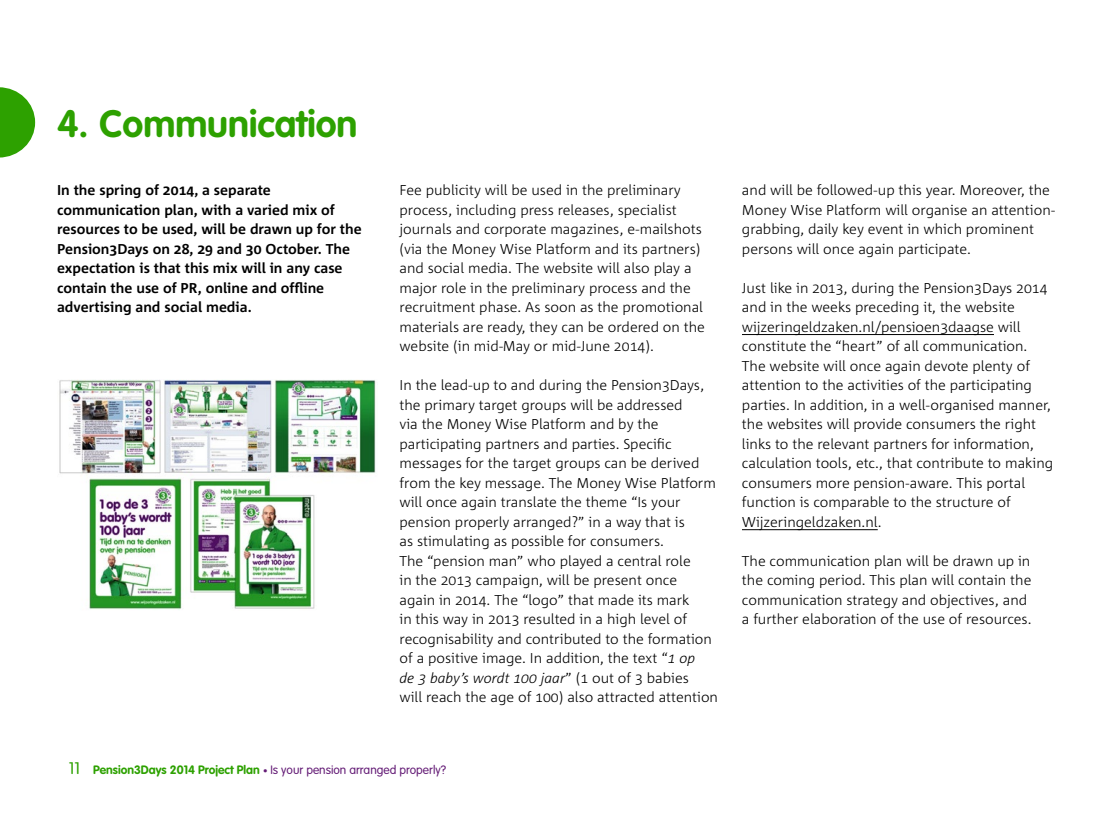
<style>
.page{position:relative;width:1119px;height:817px;background:#fff}
.page>*{position:absolute;margin:0;border:0;box-sizing:border-box;transform-origin:0 0}
.t1{font:700 37.5px "VAG Rounded Std";color:#2da100}
.t2{font:300 14.25px/19.5px "Corpid";color:#000}
.t3{font:700 14.25px/19.5px "Corpid";color:#000}
.t4{font:300 12px "VAG Rounded Std";color:#641c76}
.s1{font-style:italic}
.s2{font-size:16.5px;color:#2da100}
.s3{font-weight:700;color:#2da100}
.s4{font-size:9px}
</style>
<div class="page">
<hr style="left:742px;top:334px;width:251px;height:1px;background:#000">
<hr style="left:742px;top:529px;width:135px;height:1px;background:#000">
<img style="left:59px;top:379px;width:317px;height:231px">
<svg style="left:0;top:87px;width:35px;height:70px"></svg>
<h1 class="t1" style="left:57px;top:101px;width:302px">4. Communication</h1>
<p class="t3" style="left:57px;top:180px;width:306px">In the spring of 2014, a separate communication plan, with a varied mix of resources to be used, will be drawn up for the Pension3Days on 28, 29 and 30 October. The expectation is that this mix will in any case contain the use of PR, online and offline advertising and social media.</p>
<p class="t2" style="left:742px;top:180px;width:314px">and will be followed-up this year. Moreover, the Money Wise Platform will organise an attention&shy;grabbing, daily key event in which prominent persons will once again participate.</p>
<p class="t2" style="left:399px;top:180px;width:307px">Fee publicity will be used in the preliminary process, including press releases, specialist journals and corporate magazines, e-mailshots (via the Money Wise Platform and its partners) and social media. The website will also play a major role in the preliminary process and the recruitment phase. As soon as the promotional materials are ready, they can be ordered on the website (in mid-May or mid-June 2014).</p>
<p class="t2" style="left:399px;top:375px;width:320px">In the lead-up to and during the Pension3Days, the primary target groups will be addressed<br>via the Money Wise Platform and by the participating partners and parties. Specific messages for the target groups can be derived from the key message. The Money Wise Platform will once again translate the theme “Is your pension properly arranged?” in a way that is<br>as stimulating as possible for consumers.<br>The “pension man” who played a central role<br>in the 2013 campaign, will be present once<br>again in 2014. The “logo” that made its mark<br>in this way in 2013 resulted in a high level of recognisability and contributed to the formation of a positive image. In addition, the text “<span class="s1">1 op<br>de 3 baby’s wordt 100 jaar</span>” (1 out of 3 babies<br>will reach the age of 100) also attracted attention</p>
<p class="t2" style="left:742px;top:278px;width:313px">Just like in 2013, during the Pension3Days 2014 and in the weeks preceding it, the website wijzeringeldzaken.nl/pensioen3daagse will constitute the “heart” of all communication.<br>The website will once again devote plenty of attention to the activities of the participating parties. In addition, in a well-organised manner, the websites will provide consumers the right links to the relevant partners for information, calculation tools, etc., that contribute to making consumers more pension-aware. This portal function is comparable to the structure of Wijzeringeldzaken.nl.</p>
<p class="t2" style="left:742px;top:551px;width:291px">The communication plan will be drawn up in the coming period. This plan will contain the communication strategy and objectives, and a further elaboration of the use of resources.</p>
<p class="t4" style="left:69px;top:762px;width:379px"><span class="s2">11</span> <span class="s3">Pension3Days 2014 Project Plan</span> <span class="s4">•</span> Is your pension arranged properly?</p>
</div>
